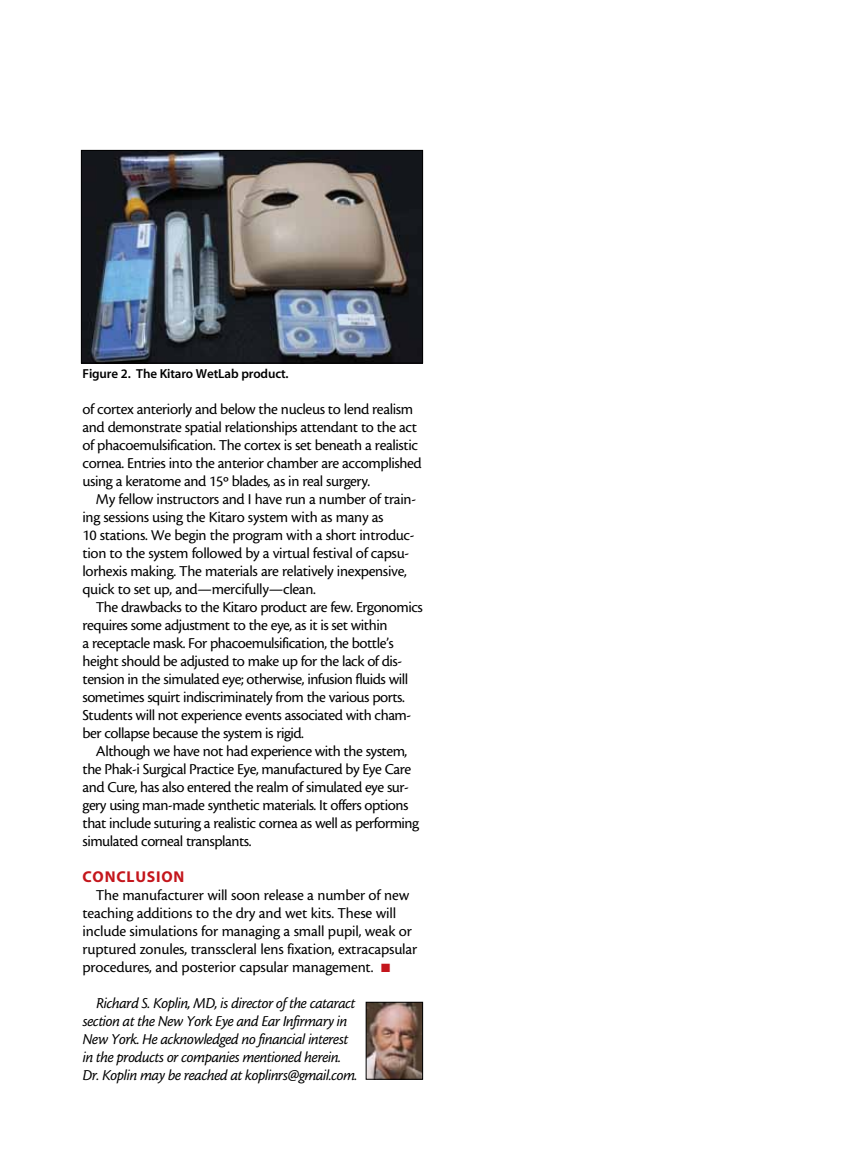
<style>
.page{position:relative;width:864px;height:1161px;background:#fff}
.page>*{position:absolute;margin:0;border:0;box-sizing:border-box;transform-origin:0 0}
.t1{font:15.75px/18px "Cronos MM 408 10";letter-spacing:-.025em;color:#000}
.t2{font:15.75px/18px "Cronos MM It 408 10";letter-spacing:-.03em;color:#000}
.t3{font:15.75px "Myriad MM 700 600";letter-spacing:.05em;color:#c4161c}
.t4{font:13.05px "Myriad MM 565 600";letter-spacing:-.01em;color:#000}
.s1{color:#c4161c}
</style>
<div class="page">
<img style="left:368px;top:1004px;width:53px;height:74px">
<div style="left:366px;top:1002px;width:57px;height:78px;border:1px solid #000"></div>
<img style="left:83px;top:152px;width:338px;height:209px">
<div style="left:81px;top:150px;width:342px;height:213px;border:1px solid #000"></div>
<p class="t4" style="left:82px;top:367px;width:208px">Figure 2. The Kitaro WetLab product.</p>
<p class="t1" style="left:82px;top:400px;width:341px">of cortex anteriorly and below the nucleus to lend realism and demonstrate spatial relationships attendant to the act of phacoemulsification. The cortex is set beneath a realistic cornea. Entries into the anterior chamber are accomplished using a keratome and 15º blades, as in real surgery.</p>
<p class="t1" style="left:82px;top:490px;width:335px;text-indent:13px">My fellow instructors and I have run a number of train&shy;ing sessions using the Kitaro system with as many as<br>10 stations. We begin the program with a short introduc&shy;tion to the system followed by a virtual festival of capsu&shy;lorhexis making. The materials are relatively inexpensive, quick to set up, and—mercifully—clean.</p>
<p class="t1" style="left:82px;top:598px;width:342px;text-indent:13px">The drawbacks to the Kitaro product are few. Ergonomics requires some adjustment to the eye, as it is set within<br>a receptacle mask. For phacoemulsification, the bottle’s height should be adjusted to make up for the lack of dis&shy;tension in the simulated eye; otherwise, infusion fluids will sometimes squirt indiscriminately from the various ports.<br>Students will not experience events associated with cham&shy;ber collapse because the system is rigid.</p>
<p class="t1" style="left:82px;top:742px;width:338px;text-indent:13px">Although we have not had experience with the system, the Phak-i Surgical Practice Eye, manufactured by Eye Care and Cure, has also entered the realm of simulated eye sur&shy;gery using man-made synthetic materials. It offers options that include suturing a realistic cornea as well as performing simulated corneal transplants.</p>
<p class="t3" style="left:82px;top:869px;width:103px">CONCLUSION</p>
<p class="t1" style="left:82px;top:886px;width:336px;text-indent:13px">The manufacturer will soon release a number of new teaching additions to the dry and wet kits. These will include simulations for managing a small pupil, weak or ruptured zonules, transscleral lens fixation, extracapsular procedures, and posterior capsular management. <span class="s1">■</span></p>
<p class="t2" style="left:83px;top:994px;width:276px;text-indent:13px">Richard S. Koplin, MD, is director of the cataract section at the New York Eye and Ear Infirmary in New York. He acknowledged no financial interest in the products or companies mentioned herein.<br>Dr. Koplin may be reached at koplinrs@gmail.com.</p>
</div>
